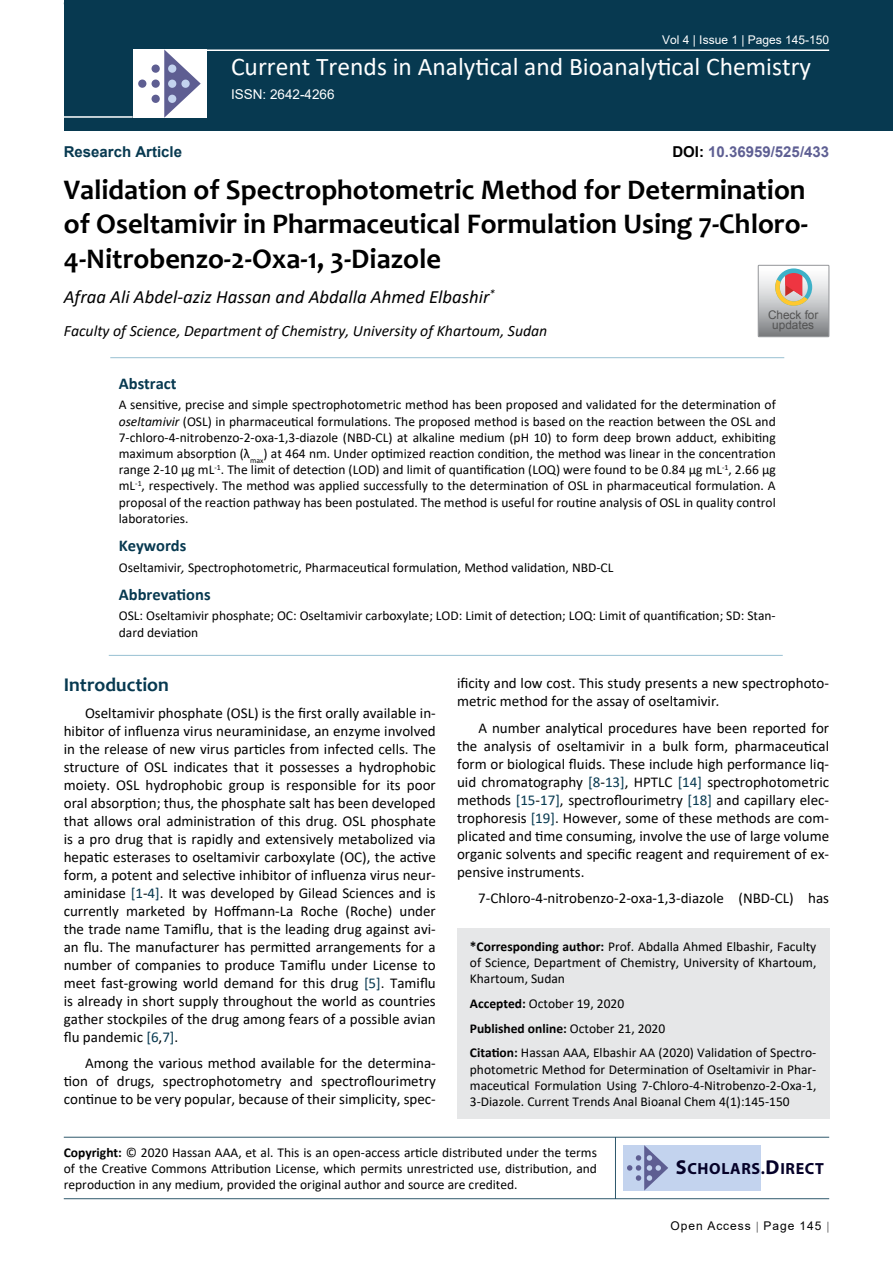
<style>
.page{position:relative;width:893px;height:1263px;background:#fff}
.page>*{position:absolute;margin:0;border:0;box-sizing:border-box;transform-origin:0 0}
.t1{font:700 28.5px/34.2px "Candara";color:#000;text-align:justify}
.t2{font:25.5px "Calibri";color:#fff}
.t3{font:700 19.5px "Candara";color:#073950}
.t4{font:italic 18.75px "Calibri";color:#000}
.t5{font:700 16.5px "Calibri";color:#073950}
.t6{font:700 16.2px "Myriad Pro";letter-spacing:.04em;color:#050128}
.t7{font:italic 15.75px "Calibri";color:#000}
.t8{font:15px/18px "Calibri";color:#000;text-align:justify}
.t9{font:700 15px "Arial";color:#5e5f93}
.t10{font:700 15px "Arial";color:#073950}
.t11{font:13.5px/16.2px "Calibri";color:#000;text-align:justify}
.t12{font:13.5px "Arial";color:#fff}
.t13{font:12px "Arial";color:#fff}
.t14{font:12px "Arial";letter-spacing:.08em;color:#000}
.t15{font:11.85px/10.2px "Arial";color:#535353;text-align:center}
.s1{color:#000}
.s2{font-style:italic}
.s3{color:#073950}
.s4{font-weight:700}
.s5{font-size:20.25px}
</style>
<div class="page">
<div style="left:64px;top:0;width:829px;height:131px;background:#073950"></div>
<div style="left:457px;top:928px;width:372px;height:191px;background:#e6e7e8"></div>
<hr style="left:64px;top:1137px;width:765px;height:1px;background:#073950">
<hr style="left:64px;top:1198px;width:765px;height:1px;background:#073950">
<hr style="left:615px;top:1137px;width:1px;height:62px;background:#073950">
<hr style="left:204px;top:49px;width:625px;height:2px;background:#fff">
<hr style="left:64px;top:116px;width:69px;height:2px;background:#fff">
<div style="left:133px;top:49px;width:74px;height:69px;background:#fff"></div>
<svg style="left:164px;top:49px;width:37px;height:69px"></svg>
<div style="left:152px;top:65px;width:8px;height:8px;background:#5e5e92;border-radius:50%"></div>
<div style="left:138px;top:80px;width:8px;height:8px;background:#5e5e92;border-radius:50%"></div>
<div style="left:152px;top:80px;width:8px;height:8px;background:#5e5e92;border-radius:50%"></div>
<div style="left:168px;top:80px;width:8px;height:8px;background:#c3d3ee;border-radius:50%"></div>
<div style="left:181px;top:80px;width:9px;height:8px;background:#c3d3ee;border-radius:50%"></div>
<div style="left:168px;top:95px;width:8px;height:8px;background:#c3d3ee;border-radius:50%"></div>
<div style="left:168px;top:65px;width:8px;height:8px;background:#c3d3ee;border-radius:50%"></div>
<div style="left:152px;top:95px;width:8px;height:8px;background:#5e5e92;border-radius:50%"></div>
<div style="left:623px;top:1145px;width:138px;height:45px;background:#c3d3ee"></div>
<svg style="left:627px;top:1145px;width:41px;height:45px"></svg>
<hr style="left:110px;top:357px;width:674px;height:1px;background:#98c0d2">
<hr style="left:109px;top:655px;width:674px;height:1px;background:#98c0d2">
<svg style="left:758px;top:265px;width:71px;height:72px"></svg>
<p class="t13" style="left:662px;top:31px;width:169px">Vol 4 | Issue 1 | Pages 145-150</p>
<h2 class="t2" style="left:231px;top:49px;width:582px">Current Trends in Analytical and Bioanalytical Chemistry</h2>
<p class="t12" style="left:231px;top:85px;width:105px">ISSN: 2642-4266</p>
<p class="t9" style="left:672px;top:141px;width:158px"><span class="s1">DOI:</span> 10.36959/525/433</p>
<h1 class="t1" style="left:64px;top:173px;width:746px">Validation of Spectrophotometric Method for Determination of Oseltamivir in Pharmaceutical Formulation Using 7-Chloro-4-Nitrobenzo-2-Oxa-1, 3-Diazole</h1>
<p class="t4" style="left:64px;top:284px;width:433px">Afraa Ali Abdel-aziz Hassan and Abdalla Ahmed Elbashir<sup>*</sup></p>
<p class="t7" style="left:64px;top:320px;width:485px">Faculty of Science, Department of Chemistry, University of Khartoum, Sudan</p>
<p class="t10" style="left:64px;top:141px;width:120px">Research Article</p>
<p class="t15" style="left:768px;top:309px;width:52px">Check for updates</p>
<p class="t5" style="left:119px;top:372px;width:59px">Abstract</p>
<p class="t11" style="left:119px;top:396px;width:658px">A sensitive, precise and simple spectrophotometric method has been proposed and validated for the determination of <span class="s2">oseltamivir</span> (OSL) in pharmaceutical formulations. The proposed method is based on the reaction between the OSL and 7-chloro-4-nitrobenzo-2-oxa-1,3-diazole (NBD-CL) at alkaline medium (pH 10) to form deep brown adduct, exhibiting maximum absorption (λ<sub>max</sub>) at 464 nm. Under optimized reaction condition, the method was linear in the concentration range 2-10 μg mL<sup>-1</sup>. The limit of detection (LOD) and limit of quantification (LOQ) were found to be 0.84 μg mL<sup>-1</sup>, 2.66 μg mL<sup>-1</sup>, respectively. The method was applied successfully to the determination of OSL in pharmaceutical formulation. A proposal of the reaction pathway has been postulated. The method is useful for routine analysis of OSL in quality control laboratories.</p>
<p class="t5" style="left:119px;top:534px;width:69px">Keywords</p>
<p class="t11" style="left:119px;top:559px;width:496px">Oseltamivir<span class="s2">,</span> Spectrophotometric, Pharmaceutical formulation, Method validation, NBD-CL</p>
<p class="t5" style="left:119px;top:583px;width:93px">Abbrevations</p>
<p class="t11" style="left:119px;top:607px;width:658px">OSL: Oseltamivir phosphate; OC: Oseltamivir carboxylate; LOD: Limit of detection; LOQ: Limit of quantification; SD: Stan&shy;dard deviation</p>
<h3 class="t3" style="left:64px;top:673px;width:107px">Introduction</h3>
<p class="t8" style="left:64px;top:703px;width:374px;text-indent:21px">Oseltamivir phosphate (OSL) is the first orally available in&shy;hibitor of influenza virus neuraminidase, an enzyme involved in the release of new virus particles from infected cells. The structure of OSL indicates that it possesses a hydrophobic moiety. OSL hydrophobic group is responsible for its poor oral absorption; thus, the phosphate salt has been developed that allows oral administration of this drug. OSL phosphate is a pro drug that is rapidly and extensively metabolized via hepatic esterases to oseltamivir carboxylate (OC), the active form, a potent and selective inhibitor of influenza virus neur&shy;aminidase <span class="s3">[1</span>-<span class="s3">4]</span>. It was developed by Gilead Sciences and is currently marketed by Hoffmann-La Roche (Roche) under the trade name Tamiflu, that is the leading drug against avi&shy;an flu. The manufacturer has permitted arrangements for a number of companies to produce Tamiflu under License to meet fast-growing world demand for this drug <span class="s3">[5]</span>. Tamiflu is already in short supply throughout the world as countries gather stockpiles of the drug among fears of a possible avian flu pandemic <span class="s3">[6</span>,<span class="s3">7]</span>.</p>
<p class="t8" style="left:64px;top:1054px;width:374px;text-indent:21px">Among the various method available for the determina&shy;tion of drugs, spectrophotometry and spectroflourimetry continue to be very popular, because of their simplicity, spec-</p>
<p class="t8" style="left:457px;top:674px;width:374px">ificity and low cost. This study presents a new spectrophoto&shy;metric method for the assay of oseltamivir<span class="s2">.</span></p>
<p class="t8" style="left:457px;top:718px;width:374px;text-indent:21px">A number analytical procedures have been reported for the analysis of oseltamivir in a bulk form, pharmaceutical form or biological fluids. These include high performance liq&shy;uid chromatography <span class="s3">[8</span>-<span class="s3">13]</span>, HPTLC <span class="s3">[14]</span> spectrophotometric methods <span class="s3">[15</span>-<span class="s3">17]</span>, spectroflourimetry <span class="s3">[18]</span> and capillary elec&shy;trophoresis <span class="s3">[19]</span>. However, some of these methods are com&shy;plicated and time consuming, involve the use of large volume organic solvents and specific reagent and requirement of ex&shy;pensive instruments.</p>
<p class="t8" style="left:478px;top:889px;width:352px">7-Chloro-4-nitrobenzo-2-oxa-1,3-diazole (NBD-CL) has</p>
<p class="t11" style="left:470px;top:938px;width:348px"><span class="s4">*Corresponding author:</span> Prof. Abdalla Ahmed Elbashir, Faculty of Science, Department of Chemistry, University of Khartoum, Khartoum, Sudan</p>
<p class="t11" style="left:470px;top:991px;width:348px;line-height:24.8px;text-align:left"><span class="s4">Accepted:</span> October 19, 2020<br><span class="s4">Published online:</span> October 21, 2020<br><span class="s4">Citation:</span> Hassan AAA, Elbashir AA (2020) Validation of Spectro-</p>
<p class="t11" style="left:470px;top:1060px;width:348px">photometric Method for Determination of Oseltamivir in Phar&shy;maceutical Formulation Using 7-Chloro-4-Nitrobenzo-2-Oxa-1, 3-Diazole. Current Trends Anal Bioanal Chem 4(1):145-150</p>
<p class="t11" style="left:64px;top:1144px;width:535px"><span class="s4">Copyright:</span> © 2020 Hassan AAA, et al. This is an open-access article distributed under the terms of the Creative Commons Attribution License, which permits unrestricted use, distribution, and reproduction in any medium, provided the original author and source are credited.</p>
<p class="t6" style="left:676px;top:1158px;width:150px"><span class="s5">S</span>CHOLARS.<span class="s5">D</span>IRECT</p>
<p class="t14" style="left:670px;top:1217px;width:152px">Open Access Page 145</p>
</div>
